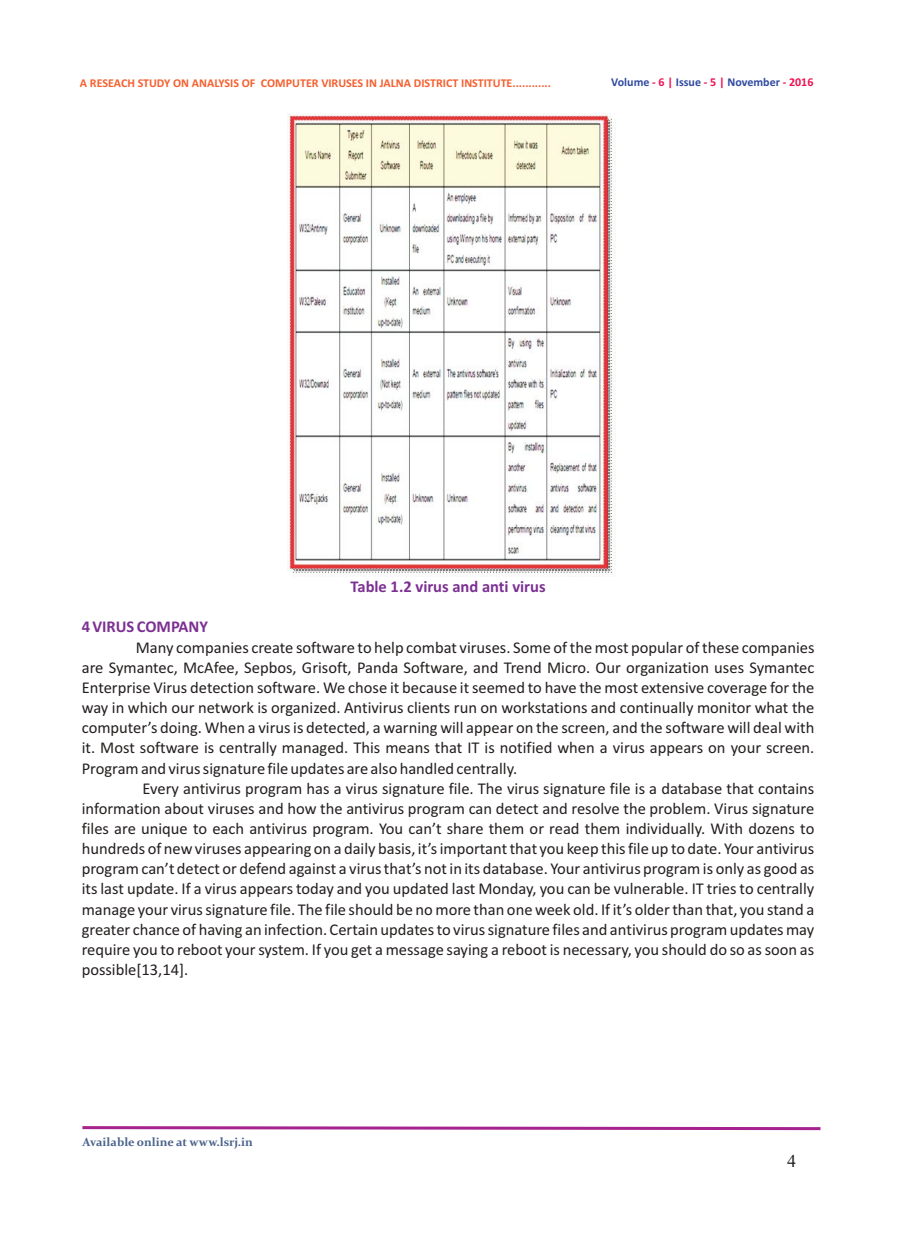
<style>
.page{position:relative;width:898px;height:1242px;background:#fff}
.page>*{position:absolute;margin:0;border:0;box-sizing:border-box;transform-origin:0 0}
.t1{font:18px "Times New Roman";color:#241f1f}
.t2{font:16.5px/20.1px "Calibri";color:#241f1f;text-align:justify}
.t3{font:700 16.5px "Calibri";color:#7c3092}
.t4{font:700 12px "Calibri";color:#f5602f}
.t5{font:700 12px "Calibri";color:#304aa1}
.t6{font:700 12px "Constantia";color:#49628b}
.s1{color:#ef1150}
</style>
<div class="page">
<svg style="left:82px;top:1126px;width:739px;height:5px"></svg>
<img style="left:287px;top:114px;width:328px;height:460px">
<p class="t4" style="left:80px;top:78px;width:472px">A RESEACH STUDY ON ANALYSIS OF COMPUTER VIRUSES IN JALNA DISTRICT INSTITUTE............</p>
<p class="t5" style="left:611px;top:77px;width:203px">Volume <span class="s1">- 6 |</span> Issue <span class="s1">- 5 |</span> November <span class="s1">- 2016</span></p>
<p class="t3" style="left:350px;top:580px;width:196px">Table 1.2 virus and anti virus</p>
<p class="t3" style="left:82px;top:620px;width:128px">4 VIRUS COMPANY</p>
<p class="t2" style="left:82px;top:638px;width:734px;text-indent:54px">Many companies create software to help combat viruses. Some of the most popular of these companies are Symantec, McAfee, Sepbos, Grisoft, Panda Software, and Trend Micro. Our organization uses Symantec Enterprise Virus detection software. We chose it because it seemed to have the most extensive coverage for the way in which our network is organized. Antivirus clients run on workstations and continually monitor what the computer’s doing. When a virus is detected, a warning will appear on the screen, and the software will deal with it. Most software is centrally managed. This means that IT is notified when a virus appears on your screen.<br>Program and virus signature file updates are also handled centrally.</p>
<p class="t2" style="left:82px;top:779px;width:734px;text-indent:61px">Every antivirus program has a virus signature file. The virus signature file is a database that contains information about viruses and how the antivirus program can detect and resolve the problem. Virus signature files are unique to each antivirus program. You can’t share them or read them individually. With dozens to hundreds of new viruses appearing on a daily basis, it’s important that you keep this file up to date. Your antivirus program can’t detect or defend against a virus that’s not in its database. Your antivirus program is only as good as its last update. If a virus appears today and you updated last Monday, you can be vulnerable. IT tries to centrally manage your virus signature file. The file should be no more than one week old. If it’s older than that, you stand a greater chance of having an infection. Certain updates to virus signature files and antivirus program updates may require you to reboot your system. If you get a message saying a reboot is necessary, you should do so as soon as possible[13,14].</p>
<p class="t6" style="left:82px;top:1137px;width:172px">Available online at www.lsrj.in</p>
<p class="t1" style="left:787px;top:1154px;width:10px">4</p>
</div>
